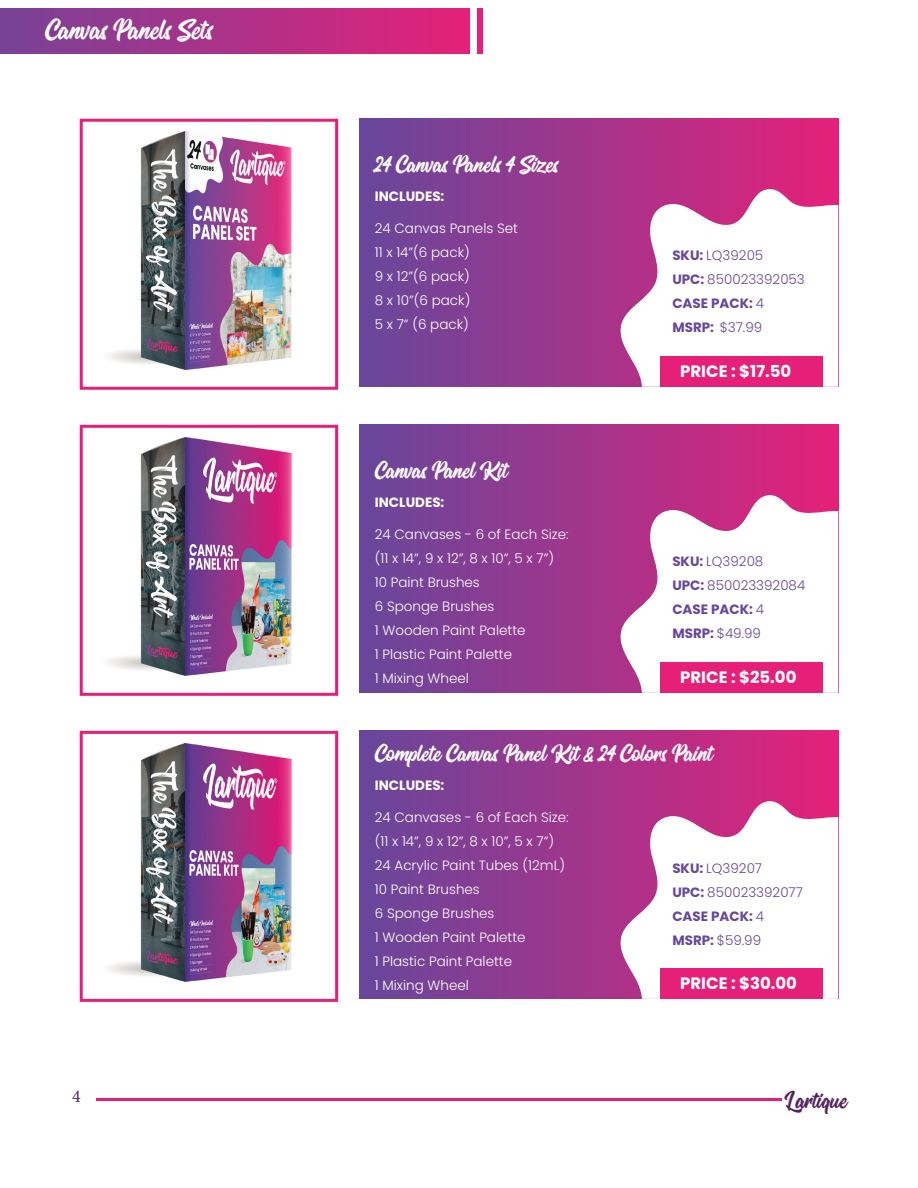
<style>
.page{position:relative;width:918px;height:1188px;background:#fff}
.page>*{position:absolute;margin:0;border:0;box-sizing:border-box;transform-origin:0 0}
.t1{font:36px "Oraqle Script";color:#fff}
.t2{font:30px "Oraqle Script";color:#fff}
.t3{font:30px "Oraqle Script";color:#51205d}
.t4{font:18px "Minion Pro";color:#51205d}
.t5{font:700 16.5px "Poppins";color:#fff}
.t6{font:300 13.5px "Poppins";color:#fff}
.t7{font:300 13.5px "Poppins";color:#67479b}
.t8{font:700 13.5px "Poppins";color:#67479b}
.t9{font:700 13.5px "Poppins";color:#fff}
.s1{font-weight:700}
.s2{font-weight:300}
</style>
<div class="page">
<hr style="left:96px;top:1099px;width:685px;height:2px;background:#e62079">
<div style="left:360px;top:119px;width:478px;height:268px;background:linear-gradient(to right,#67479b,#e52079)"></div>
<div style="left:360px;top:425px;width:478px;height:268px;background:linear-gradient(to right,#67479b,#e52079)"></div>
<div style="left:360px;top:731px;width:478px;height:268px;background:linear-gradient(to right,#67479b,#e52079)"></div>
<img style="left:109px;top:131px;width:183px;height:240px">
<div style="left:80px;top:119px;width:258px;height:271px;border:3px solid #e62079"></div>
<img style="left:109px;top:437px;width:183px;height:239px">
<div style="left:80px;top:425px;width:258px;height:271px;border:3px solid #e62079"></div>
<img style="left:109px;top:743px;width:183px;height:239px">
<div style="left:80px;top:731px;width:258px;height:271px;border:3px solid #e62079"></div>
<svg style="left:617px;top:188px;width:221px;height:199px"></svg>
<svg style="left:617px;top:495px;width:221px;height:198px"></svg>
<svg style="left:617px;top:801px;width:221px;height:198px"></svg>
<div style="left:661px;top:356px;width:162px;height:31px;background:#e62079"></div>
<div style="left:661px;top:662px;width:162px;height:31px;background:#e62079"></div>
<div style="left:661px;top:968px;width:162px;height:31px;background:#e62079"></div>
<div style="left:0;top:8px;width:470px;height:46px;background:linear-gradient(to right,#774297,#e52079)"></div>
<div style="left:477px;top:8px;width:5px;height:46px;background:#e62079"></div>
<p class="t1" style="left:45px;top:12px;width:169px">Canvas Panels Sets</p>
<p class="t2" style="left:375px;top:149px;width:185px">24 Canvas Panels 4 Sizes</p>
<p class="t9" style="left:375px;top:189px;width:71px">INCLUDES:</p>
<p class="t6" style="left:375px;top:220px;width:145px">24 Canvas Panels Set</p>
<p class="t6" style="left:375px;top:244px;width:96px">11 x 14”(6 pack)</p>
<p class="t6" style="left:375px;top:268px;width:96px">9 x 12”(6 pack)</p>
<p class="t6" style="left:375px;top:292px;width:97px">8 x 10”(6 pack)</p>
<p class="t6" style="left:375px;top:316px;width:96px">5 x 7” (6 pack)</p>
<p class="t2" style="left:375px;top:455px;width:133px">Canvas Panel Kit</p>
<p class="t9" style="left:375px;top:495px;width:71px">INCLUDES:</p>
<p class="t6" style="left:375px;top:526px;width:195px">24 Canvases - 6 of Each Size:</p>
<p class="t6" style="left:375px;top:550px;width:181px">(11 x 14”, 9 x 12”, 8 x 10”, 5 x 7”)</p>
<p class="t6" style="left:375px;top:574px;width:107px">10 Paint Brushes</p>
<p class="t6" style="left:375px;top:598px;width:121px">6 Sponge Brushes</p>
<p class="t6" style="left:375px;top:622px;width:152px">1 Wooden Paint Palette</p>
<p class="t6" style="left:375px;top:646px;width:139px">1 Plastic Paint Palette</p>
<p class="t6" style="left:375px;top:670px;width:96px">1 Mixing Wheel</p>
<p class="t7" style="left:672px;top:248px;width:92px"><span class="s1">SKU:</span> LQ39205</p>
<p class="t7" style="left:672px;top:272px;width:134px"><span class="s1">UPC:</span> 850023392053</p>
<p class="t8" style="left:672px;top:296px;width:93px">CASE PACK: <span class="s2">4</span></p>
<p class="t7" style="left:672px;top:320px;width:91px"><span class="s1">MSRP:</span> $37.99</p>
<p class="t5" style="left:680px;top:362px;width:113px">PRICE : $17.50</p>
<p class="t7" style="left:672px;top:554px;width:93px"><span class="s1">SKU:</span> LQ39208</p>
<p class="t7" style="left:672px;top:578px;width:135px"><span class="s1">UPC:</span> 850023392084</p>
<p class="t8" style="left:672px;top:602px;width:93px">CASE PACK: <span class="s2">4</span></p>
<p class="t7" style="left:672px;top:626px;width:90px"><span class="s1">MSRP:</span> $49.99</p>
<p class="t5" style="left:680px;top:668px;width:118px">PRICE : $25.00</p>
<p class="t2" style="left:375px;top:738px;width:338px">Complete Canvas Panel Kit &amp; 24 Colors Paint</p>
<p class="t9" style="left:375px;top:778px;width:71px">INCLUDES:</p>
<p class="t6" style="left:375px;top:809px;width:195px">24 Canvases - 6 of Each Size:</p>
<p class="t6" style="left:375px;top:833px;width:181px">(11 x 14”, 9 x 12”, 8 x 10”, 5 x 7”)</p>
<p class="t6" style="left:375px;top:857px;width:192px">24 Acrylic Paint Tubes (12mL)</p>
<p class="t6" style="left:375px;top:881px;width:107px">10 Paint Brushes</p>
<p class="t6" style="left:375px;top:905px;width:121px">6 Sponge Brushes</p>
<p class="t6" style="left:375px;top:929px;width:152px">1 Wooden Paint Palette</p>
<p class="t6" style="left:375px;top:953px;width:139px">1 Plastic Paint Palette</p>
<p class="t6" style="left:375px;top:977px;width:96px">1 Mixing Wheel</p>
<p class="t7" style="left:672px;top:860px;width:91px"><span class="s1">SKU:</span> LQ39207</p>
<p class="t7" style="left:672px;top:884px;width:132px"><span class="s1">UPC:</span> 850023392077</p>
<p class="t8" style="left:672px;top:908px;width:93px">CASE PACK: <span class="s2">4</span></p>
<p class="t7" style="left:672px;top:932px;width:90px"><span class="s1">MSRP:</span> $59.99</p>
<p class="t5" style="left:680px;top:974px;width:118px">PRICE : $30.00</p>
<h3 class="t4" style="left:72px;top:1084px;width:10px">4</h3>
<h2 class="t3" style="left:784px;top:1085px;width:64px">Lartique</h2>
</div>
